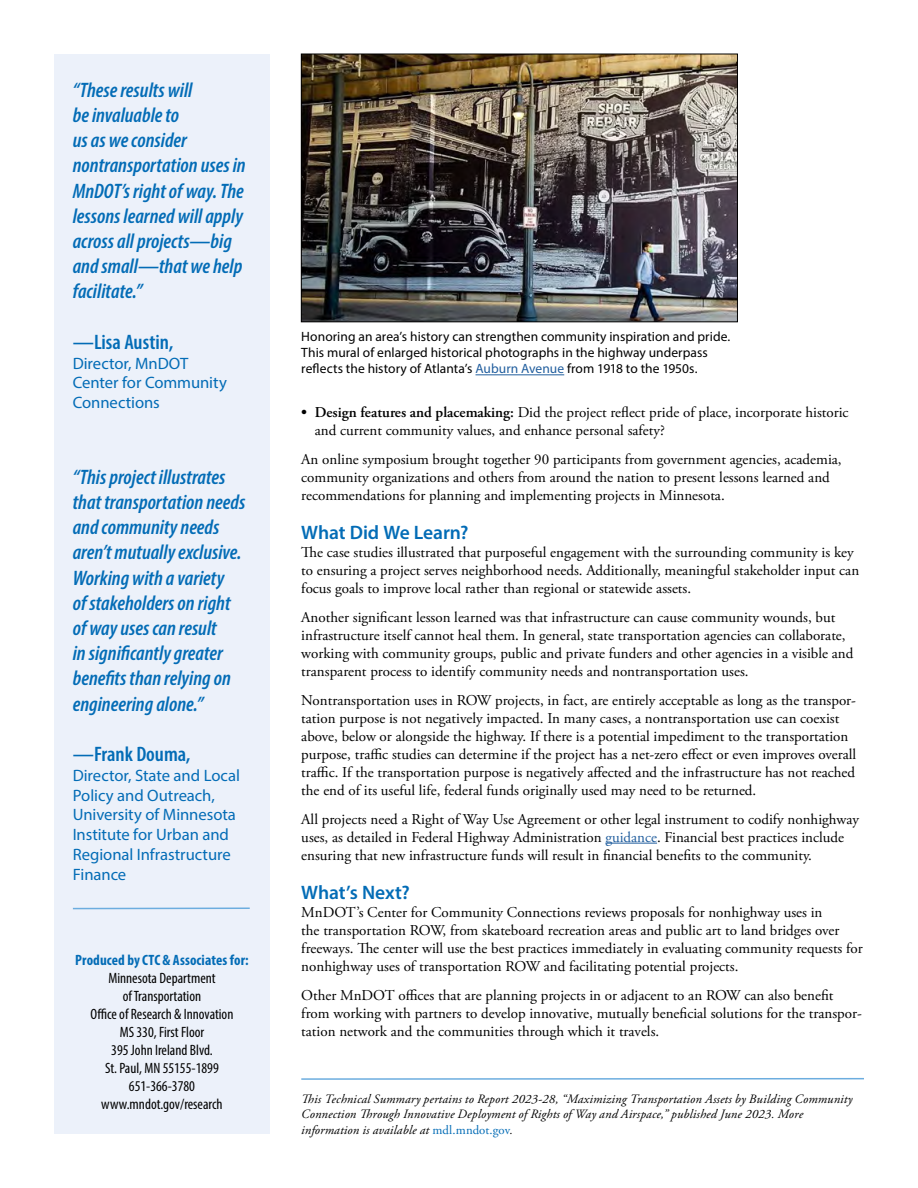
<style>
.page{position:relative;width:918px;height:1188px;background:#fff}
.page>*{position:absolute;margin:0;border:0;box-sizing:border-box;transform-origin:0 0}
.t1{font:italic 600 condensed 21px/25.2px "Myriad Pro";color:#036cb6}
.t2{font:600 condensed 21px "Myriad Pro";color:#036cb6}
.t3{font:600 19.5px "Myriad Pro";letter-spacing:-.005em;color:#036cb6}
.t4{font:16.5px/19.8px "Myriad Pro";letter-spacing:-.005em;color:#036cb6}
.t5{font:15px/18px "Adobe Garamond Pro";color:#000}
.t6{font:condensed 15px/18px "Myriad Pro";color:#000;text-align:center}
.t7{font:700 condensed 15px "Myriad Pro";letter-spacing:.005em;color:#036cb6}
.t8{font:13.5px/16.2px "Myriad Pro";color:#000}
.t9{font:italic 12.75px/15.3px "Adobe Garamond Pro";letter-spacing:.01em;color:#000}
.s1{color:#215e9e}
.s2{font-weight:600}
.s3{font-style:normal;color:#036cb6}
</style>
<div class="page">
<hr style="left:476px;top:374px;width:88px;height:1px;background:#215e9e">
<img style="left:303px;top:56px;width:433px;height:264px">
<div style="left:301px;top:54px;width:437px;height:268px;border:1px solid #000"></div>
<div style="left:54px;top:54px;width:216px;height:1080px;background:#ecf1fa"></div>
<hr style="left:605px;top:843px;width:52px;height:1px;background:#215e9e">
<hr style="left:301px;top:1078px;width:563px;height:2px;background:#6caddf">
<hr style="left:73px;top:908px;width:177px;height:1px;background:#6caddf">
<h1 class="t1" style="left:73px;top:77px;width:174px">“These results will<br>be invaluable to<br>us as we consider nontransportation uses in<br>MnDOT’s right of way. The lessons learned will apply across all projects—big and small—that we help facilitate.”</h1>
<h1 class="t2" style="left:73px;top:329px;width:102px">—Lisa Austin,</h1>
<p class="t4" style="left:73px;top:353px;width:156px">Director, MnDOT<br>Center for Community<br>Connections</p>
<p class="t1" style="left:73px;top:464px;width:174px">“This project illustrates that transportation needs and community needs aren’t mutually exclusive.<br>Working with a variety<br>of stakeholders on right of way uses can result<br>in significantly greater benefits than relying on engineering alone.”</p>
<h1 class="t2" style="left:73px;top:741px;width:119px">—Frank Douma,</h1>
<p class="t4" style="left:73px;top:765px;width:169px">Director, State and Local<br>Policy and Outreach,<br>University of Minnesota<br>Institute for Urban and<br>Regional Infrastructure<br>Finance</p>
<p class="t7" style="left:75px;top:950px;width:175px">Produced by CTC &amp; Associates for:</p>
<p class="t6" style="left:91px;top:968px;width:144px">Minnesota Department<br>of Transportation<br>Office of Research &amp; Innovation<br>MS 330, First Floor<br>395 John Ireland Blvd.<br>St. Paul, MN 55155-1899<br>651-366-3780 www.mndot.gov/research</p>
<p class="t8" style="left:301px;top:328px;width:430px">Honoring an area’s history can strengthen community inspiration and pride.<br>This mural of enlarged historical photographs in the highway underpass reflects the history of Atlanta’s <span class="s1">Auburn Avenue</span> from 1918 to the 1950s.</p>
<p class="t5" style="left:315px;top:404px;width:535px;text-indent:-14px"><span class="s2">• Design features and placemaking:</span> Did the project reflect pride of place, incorporate historic and current community values, and enhance personal safety?</p>
<p class="t5" style="left:301px;top:450px;width:542px">An online symposium brought together 90 participants from government agencies, academia, community organizations and others from around the nation to present lessons learned and recommendations for planning and implementing projects in Minnesota.</p>
<h2 class="t3" style="left:301px;top:520px;width:169px">What Did We Learn?</h2>
<p class="t5" style="left:301px;top:544px;width:559px">The case studies illustrated that purposeful engagement with the surrounding community is key to ensuring a project serves neighborhood needs. Additionally, meaningful stakeholder input can focus goals to improve local rather than regional or statewide assets.</p>
<p class="t5" style="left:301px;top:609px;width:554px">Another significant lesson learned was that infrastructure can cause community wounds, but infrastructure itself cannot heal them. In general, state transportation agencies can collaborate, working with community groups, public and private funders and other agencies in a visible and transparent process to identify community needs and nontransportation uses.</p>
<p class="t5" style="left:301px;top:692px;width:557px">Nontransportation uses in ROW projects, in fact, are entirely acceptable as long as the transpor&shy;tation purpose is not negatively impacted. In many cases, a nontransportation use can coexist above, below or alongside the highway. If there is a potential impediment to the transportation purpose, traffic studies can determine if the project has a net-zero effect or even improves overall traffic. If the transportation purpose is negatively affected and the infrastructure has not reached the end of its useful life, federal funds originally used may need to be returned.</p>
<p class="t5" style="left:301px;top:810px;width:559px">All projects need a Right of Way Use Agreement or other legal instrument to codify nonhighway uses, as detailed in Federal Highway Administration <span class="s1">guidance</span>. Financial best practices include ensuring that new infrastructure funds will result in financial benefits to the community.</p>
<h2 class="t3" style="left:301px;top:880px;width:110px">What’s Next?</h2>
<p class="t5" style="left:301px;top:904px;width:563px">MnDOT’s Center for Community Connections reviews proposals for nonhighway uses in<br>the transportation ROW, from skateboard recreation areas and public art to land bridges over freeways. The center will use the best practices immediately in evaluating community requests for nonhighway uses of transportation ROW and facilitating potential projects.</p>
<p class="t5" style="left:301px;top:987px;width:562px">Other MnDOT offices that are planning projects in or adjacent to an ROW can also benefit from working with partners to develop innovative, mutually beneficial solutions for the transpor&shy;tation network and the communities through which it travels.</p>
<p class="t9" style="left:301px;top:1092px;width:553px">This Technical Summary pertains to Report 2023-28, “Maximizing Transportation Assets by Building Community<br>Connection Through Innovative Deployment of Rights of Way and Airspace,” published June 2023. More information is available at <span class="s3">mdl.mndot.gov</span>.</p>
</div>
